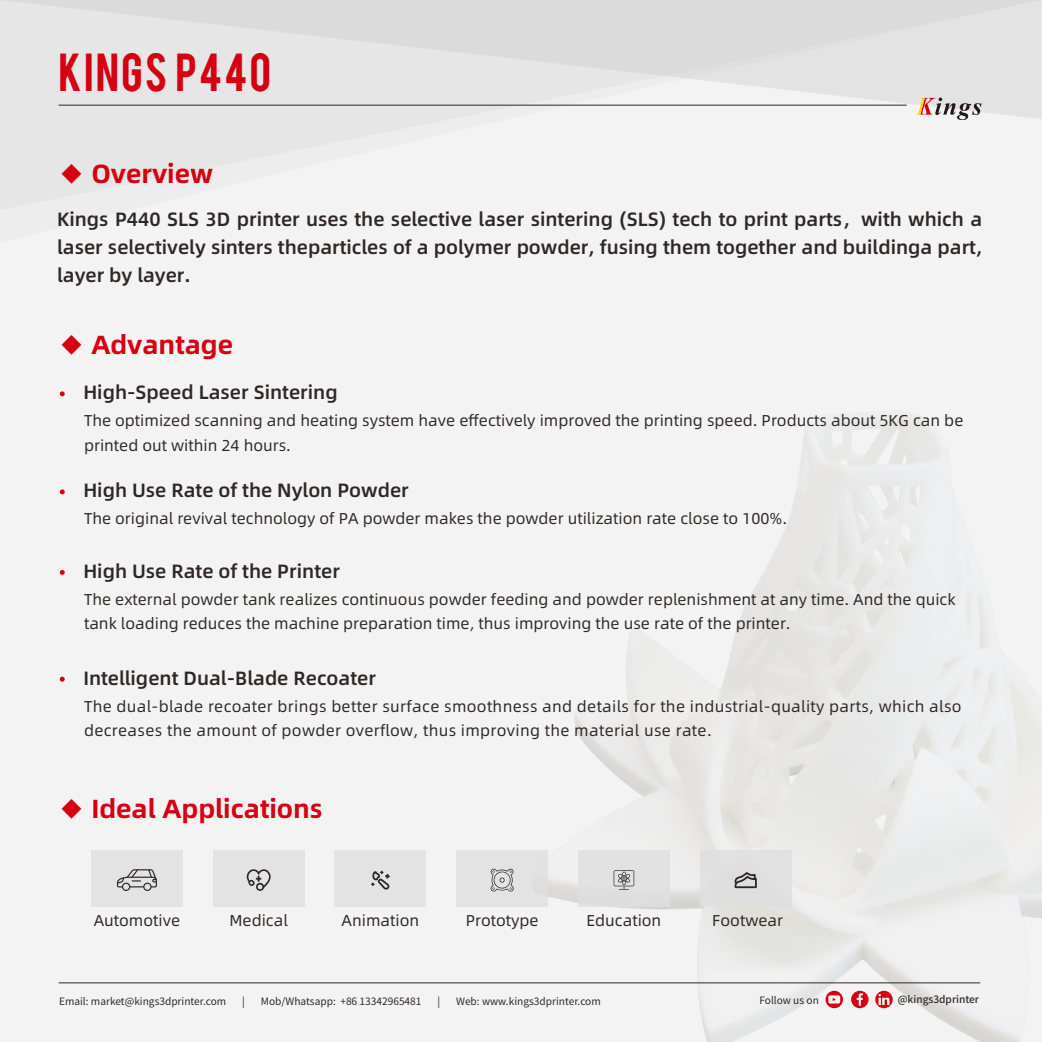
<style>
.page{position:relative;width:1042px;height:1042px;background:#f3f3f3}
.page>*{position:absolute;margin:0;border:0;box-sizing:border-box;transform-origin:0 0}
.t1{font:42px "Bebas";letter-spacing:.05em;color:#d50012}
.t2{font:26.25px "Alibaba Pu Hui Ti B";color:#d60012}
.t3{font:19.25px/28px "Alibaba Pu Hui Ti M";color:#2f2725;text-align:justify}
.t4{font:15.75px/24.5px "Alibaba Pu Hui Ti R";color:#2f2725}
.t5{font:15.75px/24.5px "Alibaba Pu Hui Ti R";letter-spacing:.02em;color:#2f2725}
.t6{font:10.15px "Source Han Sans CN";color:#2f2725}
.t7{font:500 10.15px "Source Han Sans CN";color:#2f2725}
</style>
<div class="page">
<svg style="left:0;top:0;width:1041px;height:210px;fill:#e6e6e6"></svg>
<svg style="left:916px;top:98px;width:65px;height:22px"></svg>
<hr style="left:59px;top:105px;width:847px;height:1px;background:#2f2725">
<img style="left:506px;top:412px;width:536px;height:630px">
<hr style="left:59px;top:982px;width:921px;height:1px;background:#2f2725">
<svg style="left:851px;top:990px;width:17px;height:18px"></svg>
<svg style="left:875px;top:991px;width:17px;height:17px"></svg>
<svg style="left:825px;top:991px;width:18px;height:17px"></svg>
<svg style="left:60px;top:391px;width:5px;height:5px"></svg>
<svg style="left:60px;top:489px;width:5px;height:5px"></svg>
<svg style="left:60px;top:570px;width:5px;height:5px"></svg>
<svg style="left:60px;top:677px;width:5px;height:4px"></svg>
<div style="left:91px;top:850px;width:91px;height:56px;background:#dfdfe0"></div>
<svg style="left:117px;top:869px;width:40px;height:22px"></svg>
<div style="left:213px;top:850px;width:91px;height:56px;background:#dfdfe0"></div>
<svg style="left:247px;top:869px;width:24px;height:22px"></svg>
<div style="left:457px;top:850px;width:91px;height:56px;background:#dfdfe0"></div>
<svg style="left:490px;top:868px;width:24px;height:24px"></svg>
<div style="left:578px;top:850px;width:91px;height:56px;background:#dfdfe0"></div>
<svg style="left:613px;top:870px;width:21px;height:20px"></svg>
<div style="left:700px;top:850px;width:91px;height:56px;background:#dfdfe0"></div>
<svg style="left:734px;top:872px;width:23px;height:16px"></svg>
<div style="left:335px;top:850px;width:91px;height:56px;background:#dfdfe0"></div>
<svg style="left:371px;top:870px;width:19px;height:20px"></svg>
<h1 class="t1" style="left:58px;top:41px;width:214px">Kings P440</h1>
<h2 class="t2" style="left:58px;top:153px;width:156px">◆ Overview</h2>
<p class="t3" style="left:57px;top:204px;width:926px">Kings P440 SLS 3D printer uses the selective laser sintering (SLS) tech to print parts，with which a laser selectively sinters theparticles of a polymer powder, fusing them together and buildinga part, layer by layer.</p>
<h2 class="t2" style="left:58px;top:324px;width:176px">◆ Advantage</h2>
<p class="t3" style="left:83px;top:377px;width:256px">High-Speed Laser Sintering</p>
<p class="t4" style="left:84px;top:407px;width:881px">The optimized scanning and heating system have effectively improved the printing speed. Products about 5KG can be printed out within 24 hours.</p>
<p class="t3" style="left:83px;top:475px;width:327px">High Use Rate of the Nylon Powder</p>
<p class="t4" style="left:84px;top:505px;width:704px">The original revival technology of PA powder makes the powder utilization rate close to 100%.</p>
<p class="t3" style="left:83px;top:556px;width:258px">High Use Rate of the Printer</p>
<p class="t4" style="left:84px;top:586px;width:873px">The external powder tank realizes continuous powder feeding and powder replenishment at any time. And the quick tank loading reduces the machine preparation time, thus improving the use rate of the printer.</p>
<p class="t3" style="left:83px;top:662px;width:294px">Intelligent Dual-Blade Recoater</p>
<p class="t5" style="left:84px;top:693px;width:879px">The dual-blade recoater brings better surface smoothness and details for the industrial-quality parts, which also decreases the amount of powder overflow, thus improving the material use rate.</p>
<h2 class="t2" style="left:58px;top:787px;width:266px">◆ Ideal Applications</h2>
<p class="t4" style="left:94px;top:907px;width:88px">Automotive</p>
<p class="t4" style="left:229px;top:907px;width:60px">Medical</p>
<p class="t4" style="left:466px;top:907px;width:74px">Prototype</p>
<p class="t4" style="left:586px;top:907px;width:76px">Education</p>
<p class="t4" style="left:342px;top:907px;width:79px">Animation</p>
<p class="t4" style="left:712px;top:907px;width:72px">Footwear</p>
<p class="t6" style="left:59px;top:995px;width:169px">Email: market@kings3dprinter.com</p>
<p class="t6" style="left:242px;top:995px;width:4px">|</p>
<p class="t6" style="left:261px;top:995px;width:162px">Mob/Whatsapp: +86 13342965481</p>
<p class="t6" style="left:437px;top:995px;width:4px">|</p>
<p class="t6" style="left:456px;top:995px;width:146px">Web: www.kings3dprinter.com</p>
<p class="t6" style="left:759px;top:994px;width:61px">Follow us on</p>
<p class="t7" style="left:897px;top:993px;width:83px">@kings3dprinter</p>
</div>
